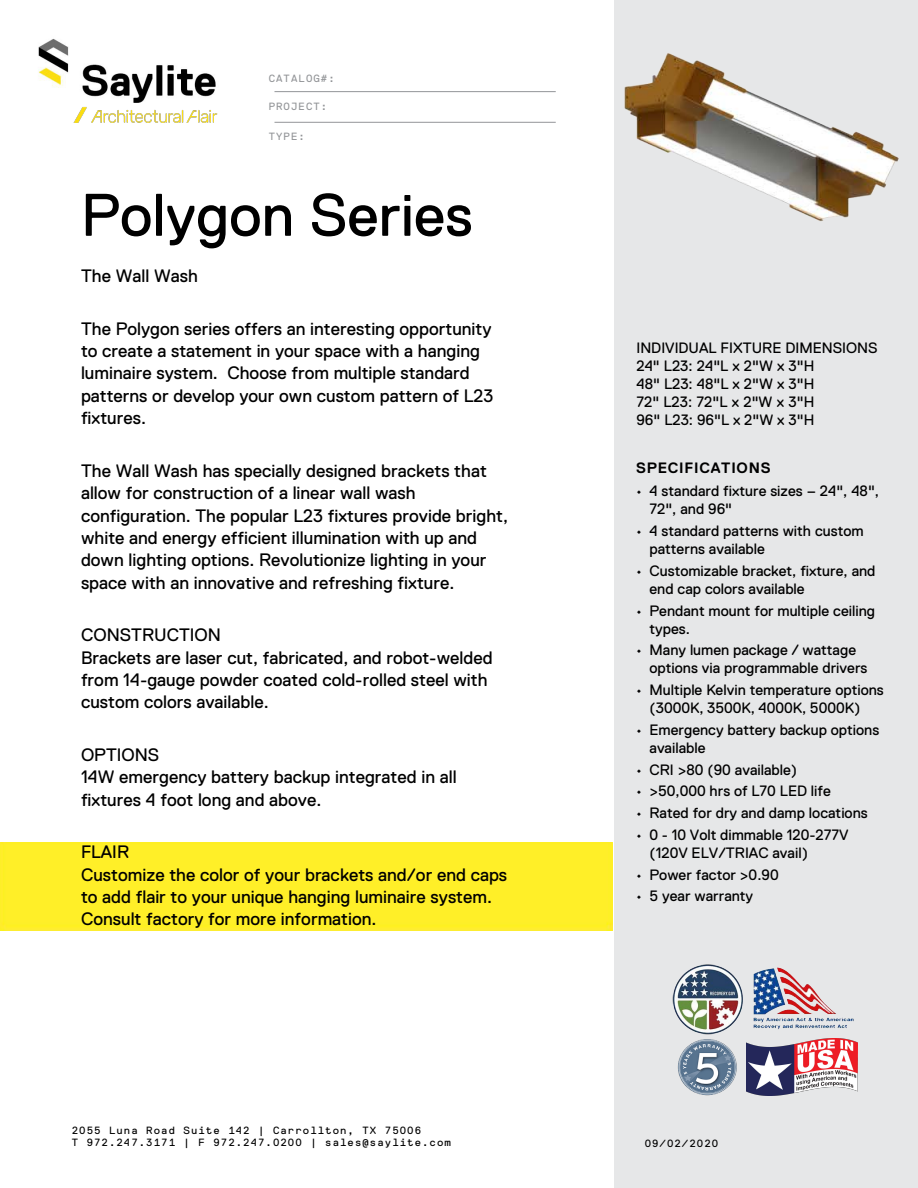
<style>
.page{position:relative;width:918px;height:1188px;background:#fff}
.page>*{position:absolute;margin:0;border:0;box-sizing:border-box;transform-origin:0 0}
.t1{font:60px "Replica Std";color:#000}
.t2{font:18px/22.4px "Replica Std";color:#000}
.t3{font:15px/18px "Replica Std";color:#000}
.t4{font:700 15px "Replica Std";letter-spacing:.05em;color:#000}
.t5{font:10.5px/12.6px "Replica Mono Std";letter-spacing:.1em;color:#000}
.t6{font:10.5px "Replica Mono Std";letter-spacing:.1em;color:#939598}
</style>
<div class="page">
<div style="left:0;top:843px;width:612px;height:87px;background:#ffef28"></div>
<hr style="left:274px;top:122px;width:282px;height:1px;background:#939598">
<hr style="left:274px;top:91px;width:282px;height:1px;background:#939598">
<div style="left:614px;top:0;width:304px;height:1188px;background:#e6e7e8"></div>
<img style="left:678px;top:1040px;width:59px;height:56px">
<img style="left:746px;top:1040px;width:111px;height:55px">
<img style="left:672px;top:964px;width:182px;height:76px">
<img style="left:624px;top:53px;width:275px;height:168px">
<img style="left:38px;top:38px;width:178px;height:65px">
<img style="left:73px;top:107px;width:145px;height:16px">
<p class="t6" style="left:269px;top:72px;width:68px">CATALOG#:</p>
<p class="t6" style="left:269px;top:100px;width:60px">PROJECT:</p>
<p class="t6" style="left:269px;top:130px;width:38px">TYPE:</p>
<h1 class="t1" style="left:81px;top:182px;width:393px">Polygon Series</h1>
<p class="t2" style="left:81px;top:265px;width:118px">The Wall Wash</p>
<p class="t2" style="left:81px;top:317px;width:414px">The Polygon series offers an interesting opportunity to create a statement in your space with a hanging luminaire system. Choose from multiple standard patterns or develop your own custom pattern of L23 fixtures.</p>
<p class="t2" style="left:81px;top:459px;width:429px">The Wall Wash has specially designed brackets that allow for construction of a linear wall wash configuration. The popular L23 fixtures provide bright, white and energy efficient illumination with up and down lighting options. Revolutionize lighting in your space with an innovative and refreshing fixture.</p>
<p class="t2" style="left:81px;top:624px;width:413px">CONSTRUCTION<br>Brackets are laser cut, fabricated, and robot-welded from 14-gauge powder coated cold-rolled steel with custom colors available.</p>
<p class="t2" style="left:81px;top:744px;width:377px">OPTIONS<br>14W emergency battery backup integrated in all fixtures 4 foot long and above.</p>
<p class="t2" style="left:81px;top:841px;width:428px">FLAIR<br>Customize the color of your brackets and/or end caps to add flair to your unique hanging luminaire system.<br>Consult factory for more information.</p>
<p class="t5" style="left:72px;top:1124px;width:381px">2055 Luna Road Suite 142 | Carrollton, TX 75006<br>T 972.247.3171 | F 972.247.0200 | sales@saylite.com</p>
<p class="t3" style="left:636px;top:339px;width:243px">INDIVIDUAL FIXTURE DIMENSIONS<br>24" L23: 24"L x 2"W x 3"H<br>48" L23: 48"L x 2"W x 3"H<br>72" L23: 72"L x 2"W x 3"H<br>96" L23: 96"L x 2"W x 3"H</p>
<p class="t4" style="left:636px;top:459px;width:136px">SPECIFICATIONS</p>
<p class="t3" style="left:650px;top:482px;width:231px;text-indent:-14px">• 4 standard fixture sizes – 24", 48",<br>72", and 96"</p>
<p class="t3" style="left:650px;top:522px;width:216px;text-indent:-14px">• 4 standard patterns with custom patterns available</p>
<p class="t3" style="left:650px;top:562px;width:228px;text-indent:-14px">• Customizable bracket, fixture, and end cap colors available</p>
<p class="t3" style="left:650px;top:602px;width:227px;text-indent:-14px">• Pendant mount for multiple ceiling types.</p>
<p class="t3" style="left:650px;top:641px;width:219px;text-indent:-14px">• Many lumen package / wattage options via programmable drivers</p>
<p class="t3" style="left:650px;top:681px;width:236px;text-indent:-14px">• Multiple Kelvin temperature options (3000K, 3500K, 4000K, 5000K)</p>
<p class="t3" style="left:650px;top:721px;width:231px;text-indent:-14px">• Emergency battery backup options available</p>
<p class="t3" style="left:636px;top:761px;width:163px">• CRI &gt;80 (90 available)</p>
<p class="t3" style="left:636px;top:782px;width:196px">• &gt;50,000 hrs of L70 LED life</p>
<p class="t3" style="left:636px;top:804px;width:233px">• Rated for dry and damp locations</p>
<p class="t3" style="left:650px;top:826px;width:201px;text-indent:-14px">• 0 - 10 Volt dimmable 120-277V (120V ELV/TRIAC avail)</p>
<p class="t3" style="left:636px;top:866px;width:144px">• Power factor &gt;0.90</p>
<p class="t3" style="left:636px;top:887px;width:119px">• 5 year warranty</p>
<p class="t5" style="left:645px;top:1137px;width:75px">09/02/2020</p>
</div>
